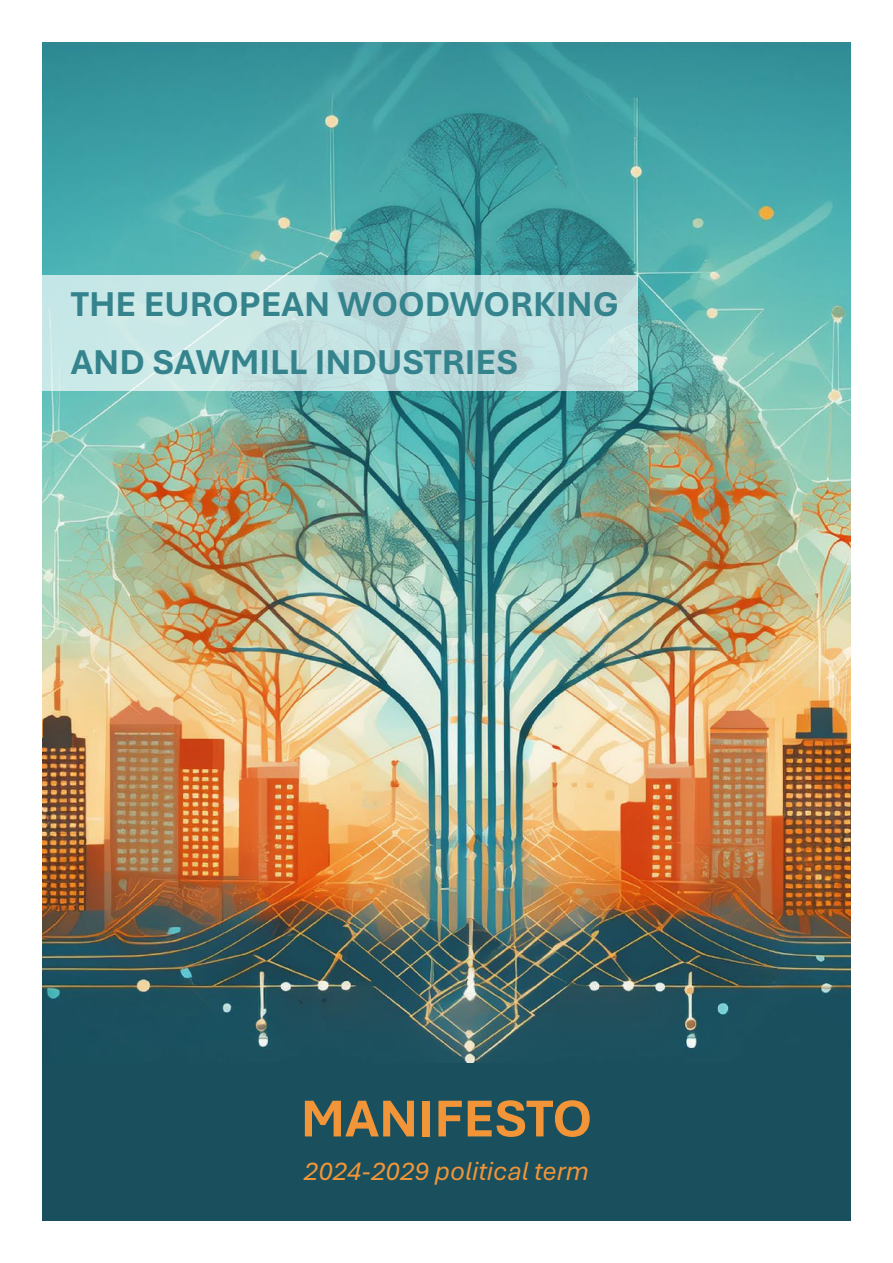
<style>
.page{position:relative;width:893px;height:1263px;background:#fff}
.page>*{position:absolute;margin:0;border:0;box-sizing:border-box;transform-origin:0 0}
.t1{font:700 54.3px "Aptos";color:#f19538}
.t2{font:700 36.3px/58.5px "Aptos";color:#34838d}
.t3{font:italic 27.15px "Aptos";color:#f19538}
</style>
<div class="page">
<img style="left:43px;top:43px;width:807px;height:1020px">
<div style="left:43px;top:1063px;width:807px;height:157px;background:#1a4f5d"></div>
<div style="left:43px;top:275px;width:594px;height:116px;background:#fff;opacity:.67"></div>
<p class="t2" style="left:71px;top:273px;width:549px">THE EUROPEAN WOODWORKING<br>AND SAWMILL INDUSTRIES</p>
<h1 class="t1" style="left:301px;top:1081px;width:293px">MANIFESTO</h1>
<p class="t3" style="left:304px;top:1153px;width:287px">2024-2029 political term</p>
</div>
